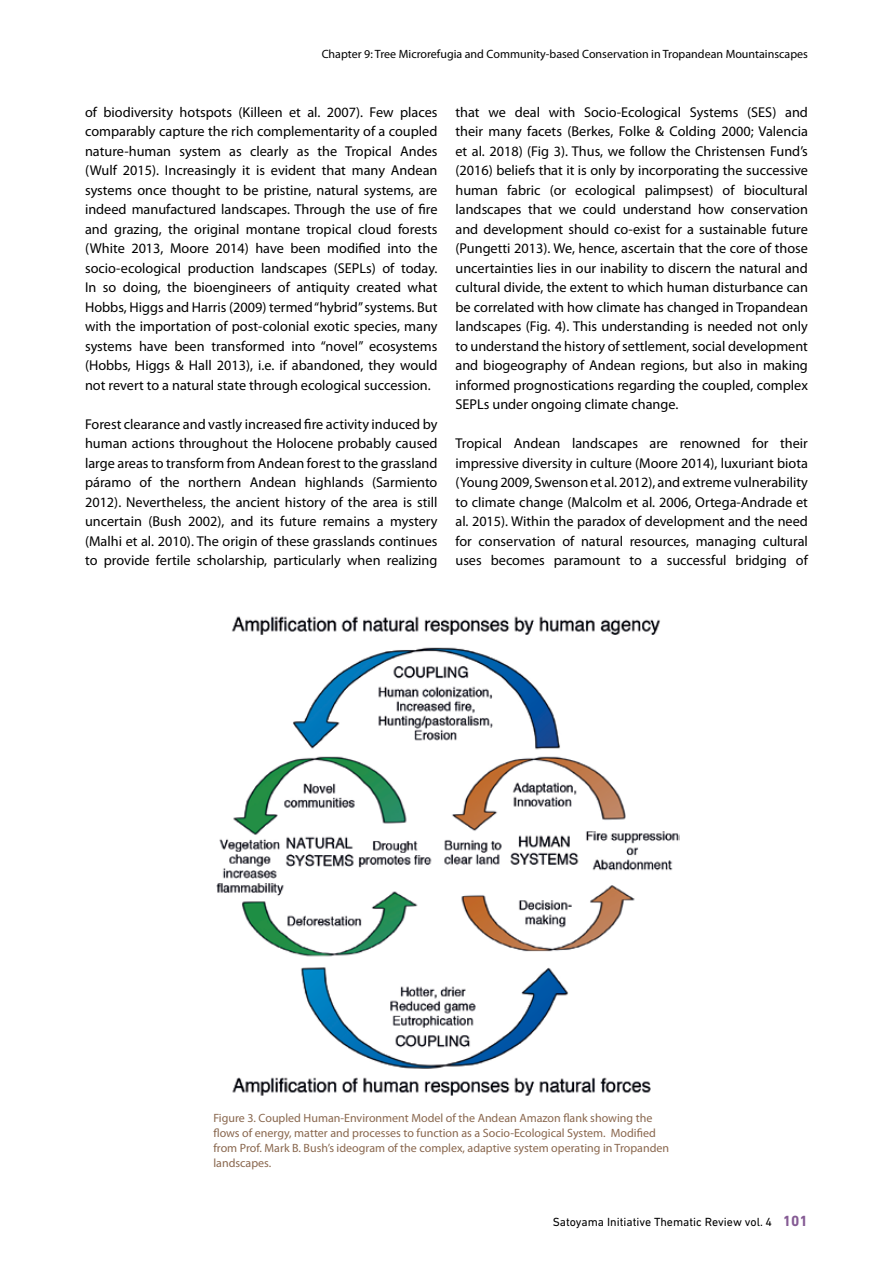
<style>
.page{position:relative;width:893px;height:1263px;background:#fff}
.page>*{position:absolute;margin:0;border:0;box-sizing:border-box;transform-origin:0 0}
.t1{font:14.25px/19.5px "Myriad Pro";color:#000;text-align:justify}
.t2{font:12px/15px "Myriad Pro";color:#89674e}
.t3{font:12px "Myriad Pro";color:#000}
.t4{font:12px "DIN Next LT Pro";color:#000}
.s1{font-weight:700;font-size:15px;color:#855b94}
</style>
<div class="page">
<img style="left:216px;top:616px;width:464px;height:480px">
<p class="t3" style="left:322px;top:46px;width:488px">Chapter 9: Tree Microrefugia and Community-based Conservation in Tropandean Mountainscapes</p>
<p class="t1" style="left:85px;top:102px;width:354px">of biodiversity hotspots (Killeen et al. 2007). Few places comparably capture the rich complementarity of a coupled nature-human system as clearly as the Tropical Andes (Wulf 2015). Increasingly it is evident that many Andean systems once thought to be pristine, natural systems, are indeed manufactured landscapes. Through the use of fire and grazing, the original montane tropical cloud forests (White 2013, Moore 2014) have been modified into the socio-ecological production landscapes (SEPLs) of today.<br>In so doing, the bioengineers of antiquity created what Hobbs, Higgs and Harris (2009) termed “hybrid” systems. But with the importation of post-colonial exotic species, many systems have been transformed into “novel” ecosystems (Hobbs, Higgs &amp; Hall 2013), i.e. if abandoned, they would not revert to a natural state through ecological succession.</p>
<p class="t1" style="left:85px;top:414px;width:354px">Forest clearance and vastly increased fire activity induced by human actions throughout the Holocene probably caused large areas to transform from Andean forest to the grassland páramo of the northern Andean highlands (Sarmiento 2012). Nevertheless, the ancient history of the area is still uncertain (Bush 2002), and its future remains a mystery (Malhi et al. 2010). The origin of these grasslands continues to provide fertile scholarship, particularly when realizing</p>
<p class="t1" style="left:455px;top:102px;width:354px">that we deal with Socio-Ecological Systems (SES) and their many facets (Berkes, Folke &amp; Colding 2000; Valencia et al. 2018) (Fig 3). Thus, we follow the Christensen Fund’s (2016) beliefs that it is only by incorporating the successive human fabric (or ecological palimpsest) of biocultural landscapes that we could understand how conservation and development should co-exist for a sustainable future (Pungetti 2013). We, hence, ascertain that the core of those uncertainties lies in our inability to discern the natural and cultural divide, the extent to which human disturbance can be correlated with how climate has changed in Tropandean landscapes (Fig. 4). This understanding is needed not only to understand the history of settlement, social development and biogeography of Andean regions, but also in making informed prognostications regarding the coupled, complex SEPLs under ongoing climate change.</p>
<p class="t1" style="left:455px;top:434px;width:354px">Tropical Andean landscapes are renowned for their impressive diversity in culture (Moore 2014), luxuriant biota (Young 2009, Swenson et al. 2012), and extreme vulnerability to climate change (Malcolm et al. 2006, Ortega-Andrade et al. 2015). Within the paradox of development and the need for conservation of natural resources, managing cultural uses becomes paramount to a successful bridging of</p>
<p class="t2" style="left:213px;top:1110px;width:457px">Figure 3. Coupled Human-Environment Model of the Andean Amazon flank showing the flows of energy, matter and processes to function as a Socio-Ecological System. Modified from Prof. Mark B. Bush’s ideogram of the complex, adaptive system operating in Tropanden landscapes.</p>
<p class="t4" style="left:553px;top:1215px;width:257px">Satoyama Initiative Thematic Review vol. 4 <span class="s1">101</span></p>
</div>
